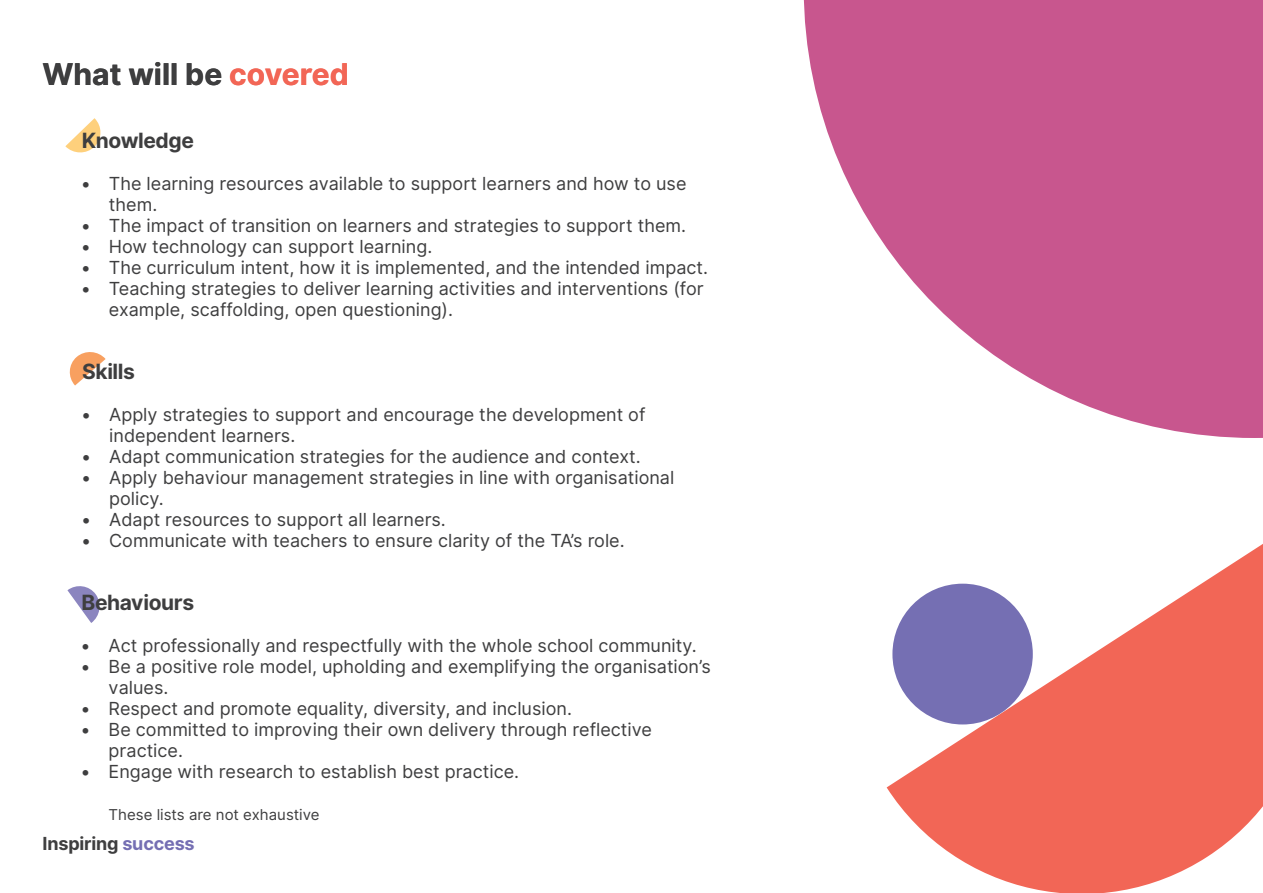
<style>
.page{position:relative;width:1263px;height:893px;background:#fff}
.page>*{position:absolute;margin:0;border:0;box-sizing:border-box;transform-origin:0 0}
.t1{font:700 30px "Inter";color:#3e3e3f}
.t2{font:700 21px "Inter";letter-spacing:-.02em;color:#3e3e3f}
.t3{font:18px/21px "Inter";color:#3e3e3f}
.t4{font:700 18px "Inter";letter-spacing:-.01em;color:#3e3e3f}
.t5{font:15px "Inter";color:#3e3e3f}
.s1{color:#f26656}
.s2{color:#756fb3}
</style>
<div class="page">
<svg style="left:887px;top:544px;width:376px;height:349px;fill:#f26656"></svg>
<div style="left:892px;top:584px;width:141px;height:140px;background:#756fb3;border-radius:50%"></div>
<svg style="left:804px;top:0;width:459px;height:438px;fill:#c8568e"></svg>
<svg style="left:65px;top:118px;width:36px;height:35px"></svg>
<svg style="left:69px;top:352px;width:37px;height:34px"></svg>
<svg style="left:67px;top:586px;width:33px;height:37px"></svg>
<p class="t1" style="left:43px;top:52px;width:308px">What will be <span class="s1">covered</span></p>
<p class="t2" style="left:82px;top:125px;width:114px">Knowledge</p>
<p class="t3" style="left:109px;top:173px;width:579px;text-indent:-27px">• The learning resources available to support learners and how to use them.</p>
<p class="t3" style="left:82px;top:215px;width:606px">• The impact of transition on learners and strategies to support them.</p>
<p class="t3" style="left:82px;top:236px;width:352px">• How technology can support learning.</p>
<p class="t3" style="left:82px;top:257px;width:628px">• The curriculum intent, how it is implemented, and the intended impact.</p>
<p class="t3" style="left:109px;top:278px;width:596px;text-indent:-27px">• Teaching strategies to deliver learning activities and interventions (for example, scaffolding, open questioning).</p>
<p class="t2" style="left:82px;top:356px;width:54px">Skills</p>
<p class="t3" style="left:109px;top:404px;width:538px;text-indent:-27px">• Apply strategies to support and encourage the development of independent learners.</p>
<p class="t3" style="left:82px;top:446px;width:560px">• Adapt communication strategies for the audience and context.</p>
<p class="t3" style="left:109px;top:467px;width:567px;text-indent:-27px">• Apply behaviour management strategies in line with organisational policy.</p>
<p class="t3" style="left:82px;top:509px;width:365px">• Adapt resources to support all learners.</p>
<p class="t3" style="left:82px;top:530px;width:544px">• Communicate with teachers to ensure clarity of the TA’s role.</p>
<p class="t2" style="left:82px;top:587px;width:114px">Behaviours</p>
<p class="t3" style="left:82px;top:635px;width:617px">• Act professionally and respectfully with the whole school community.</p>
<p class="t3" style="left:109px;top:656px;width:604px;text-indent:-27px">• Be a positive role model, upholding and exemplifying the organisation’s values.</p>
<p class="t3" style="left:82px;top:698px;width:492px">• Respect and promote equality, diversity, and inclusion.</p>
<p class="t3" style="left:109px;top:719px;width:545px;text-indent:-27px">• Be committed to improving their own delivery through reflective practice.</p>
<p class="t3" style="left:82px;top:761px;width:439px">• Engage with research to establish best practice.</p>
<p class="t5" style="left:109px;top:803px;width:212px">These lists are not exhaustive</p>
<p class="t4" style="left:43px;top:831px;width:154px">Inspiring <span class="s2">success</span></p>
</div>
